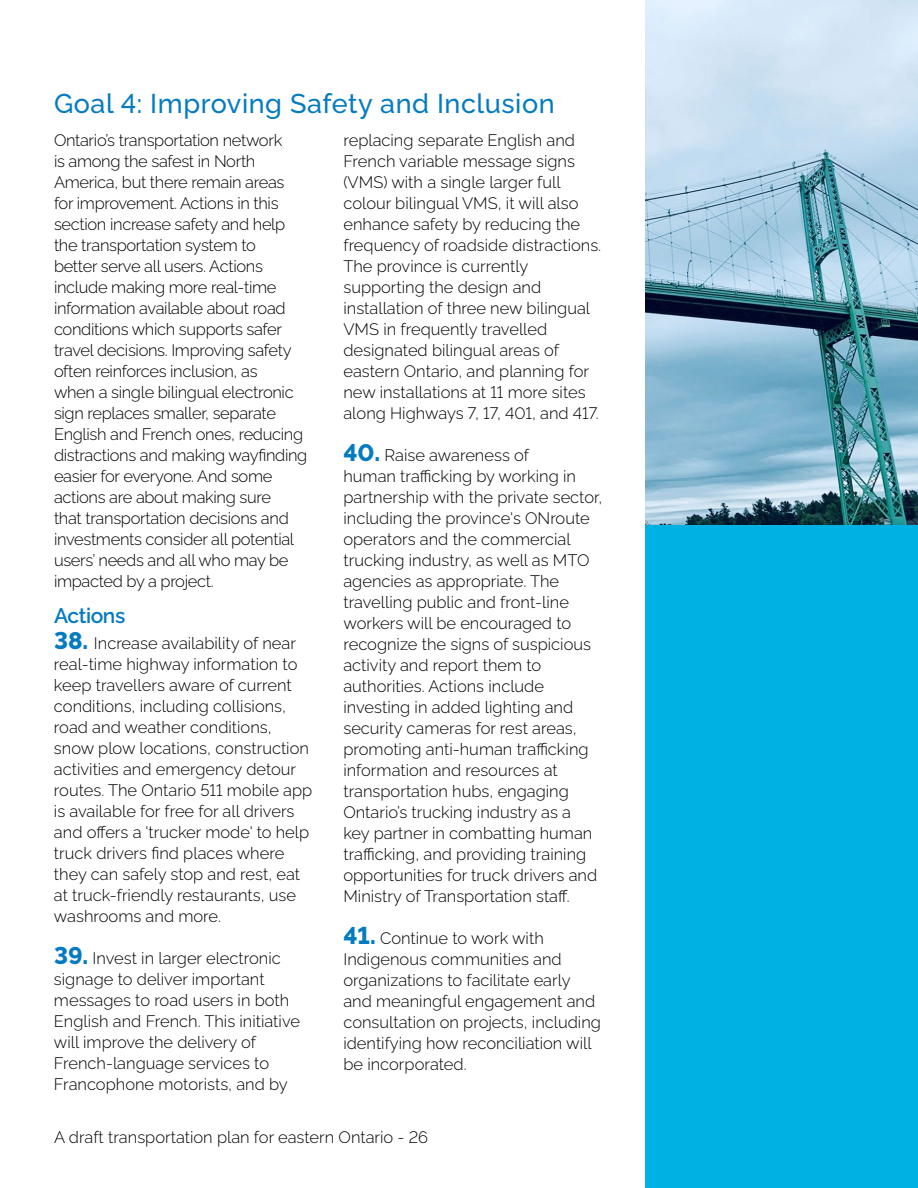
<style>
.page{position:relative;width:918px;height:1188px;background:#fff}
.page>*{position:absolute;margin:0;border:0;box-sizing:border-box;transform-origin:0 0}
.t1{font:500 27px "Raleway";letter-spacing:.02em;color:#047bc1}
.t2{font:600 21px "Raleway";letter-spacing:-.02em;color:#047bc1}
.t3{font:300 16.5px/21px "Raleway";color:#000}
.t4{font:300 16.5px/21px "Raleway";letter-spacing:-.02em;color:#000}
.s1{font-weight:800;font-size:24px;color:#047bc1}
</style>
<div class="page">
<div style="left:646px;top:525px;width:272px;height:663px;background:#00b2e3"></div>
<img style="left:646px;top:0;width:272px;height:525px">
<h1 class="t1" style="left:54px;top:82px;width:502px">Goal 4: Improving Safety and Inclusion</h1>
<p class="t4" style="left:54px;top:128px;width:255px">Ontario’s transportation network<br>is among the safest in North<br>America, but there remain areas for improvement. Actions in this section increase safety and help the transportation system to<br>better serve all users. Actions include making more real-time information available about road conditions which supports safer travel decisions. Improving safety often reinforces inclusion, as<br>when a single bilingual electronic sign replaces smaller, separate<br>English and French ones, reducing distractions and making wayfinding easier for everyone. And some actions are about making sure<br>that transportation decisions and investments consider all potential users’ needs and all who may be impacted by a project.</p>
<p class="t2" style="left:54px;top:599px;width:73px">Actions</p>
<p class="t3" style="left:54px;top:631px;width:260px"><span class="s1">38.</span> Increase availability of near real-time highway information to keep travellers aware of current conditions, including collisions, road and weather conditions, snow plow locations, construction activities and emergency detour routes. The Ontario 511 mobile app is available for free for all drivers and offers a 'trucker mode' to help truck drivers find places where they can safely stop and rest, eat at truck-friendly restaurants, use washrooms and more.</p>
<p class="t3" style="left:54px;top:946px;width:248px"><span class="s1">39.</span> Invest in larger electronic signage to deliver important messages to road users in both<br>English and French. This initiative will improve the delivery of<br>French-language services to<br>Francophone motorists, and by</p>
<p class="t3" style="left:343px;top:128px;width:259px">replacing separate English and<br>French variable message signs (VMS) with a single larger full colour bilingual VMS, it will also enhance safety by reducing the frequency of roadside distractions.<br>The province is currently supporting the design and installation of three new bilingual<br>VMS in frequently travelled designated bilingual areas of eastern Ontario, and planning for new installations at 11 more sites along Highways 7, 17, 401, and 417.</p>
<p class="t3" style="left:343px;top:443px;width:260px"><span class="s1">40.</span> Raise awareness of<br>human trafficking by working in partnership with the private sector, including the province's ONroute operators and the commercial trucking industry, as well as MTO agencies as appropriate. The travelling public and front-line workers will be encouraged to recognize the signs of suspicious activity and report them to authorities. Actions include investing in added lighting and security cameras for rest areas, promoting anti-human trafficking information and resources at transportation hubs, engaging<br>Ontario’s trucking industry as a<br>key partner in combatting human trafficking, and providing training opportunities for truck drivers and<br>Ministry of Transportation staff.</p>
<p class="t3" style="left:343px;top:926px;width:259px"><span class="s1">41.</span> Continue to work with<br>Indigenous communities and organizations to facilitate early and meaningful engagement and consultation on projects, including identifying how reconciliation will be incorporated.</p>
<p class="t3" style="left:54px;top:1125px;width:376px">A draft transportation plan for eastern Ontario - 26</p>
</div>
